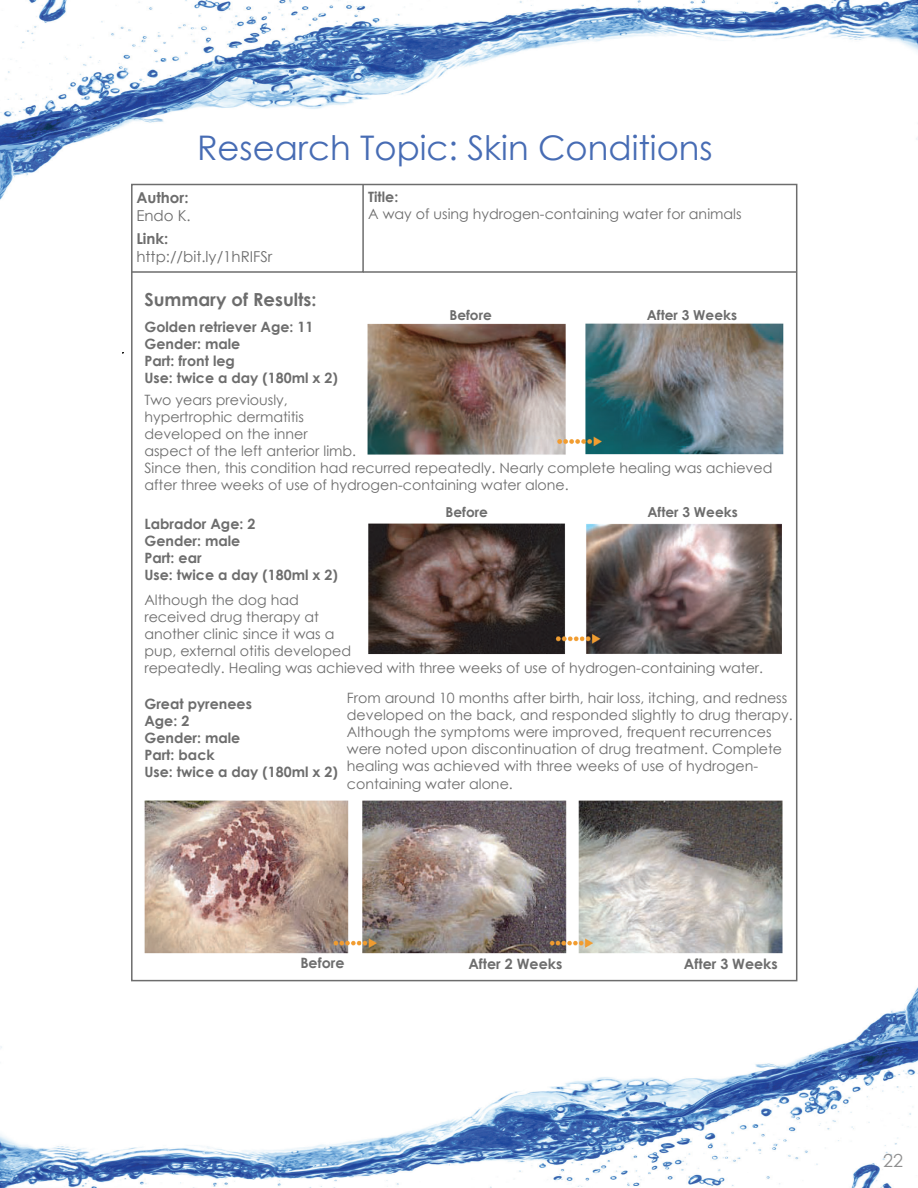
<style>
.page{position:relative;width:918px;height:1188px;background:#fff}
.page>*{position:absolute;margin:0;border:0;box-sizing:border-box;transform-origin:0 0}
.t1{font:33.9px "Century Gothic";color:#476cb4}
.t2{font:700 18px "Century Gothic";color:#6d6d6d}
.t3{font:18px "Century Gothic";color:#8f8f8f}
.t4{font:15px/18px "Century Gothic";color:#6d6d6d}
.t5{font:700 15px/18px "Century Gothic";color:#6d6d6d}
.t6{font:14.25px/17.1px "Century Gothic";color:#6d6d6d}
.t7{font:700 14.25px/17.1px "Century Gothic";color:#6d6d6d}
.t8{font:700 13.65px "Century Gothic";color:#6d6d6d}
.s1{font-weight:400}
.s2{font-weight:700}
</style>
<div class="page">
<img style="left:0;top:1px;width:918px;height:199px">
<hr style="left:0;top:0;width:918px;height:1px;background:#5d5d5d">
<img style="left:0;top:987px;width:918px;height:201px">
<svg style="left:131px;top:183px;width:667px;height:799px"></svg>
<svg style="left:130px;top:183px;width:235px;height:90px"></svg>
<hr style="left:363px;top:271px;width:433px;height:2px;background:#6d6d6d">
<div style="left:159px;top:1111px;width:263px;height:14px;background:#fff"></div>
<img style="left:362px;top:321px;width:430px;height:136px">
<img style="left:365px;top:519px;width:421px;height:137px">
<img style="left:136px;top:796px;width:661px;height:185px">
<div style="left:298px;top:955px;width:488px;height:15px;background:#fff"></div>
<p class="t5" style="left:136px;top:187px;width:56px">Author:<br><span class="s1">Endo K.</span></p>
<p class="t1" style="left:197px;top:125px;width:517px">Research Topic: Skin Conditions</p>
<p class="t6" style="left:368px;top:188px;width:375px"><span class="s2">Title:<br></span>A way of using hydrogen-containing water for animals</p>
<p class="t4" style="left:136px;top:229px;width:138px"><span class="s2">Link: </span>http://bit.ly/1hRIFSr</p>
<p class="t2" style="left:144px;top:286px;width:174px">Summary of Results:</p>
<p class="t7" style="left:144px;top:318px;width:195px">Golden retriever Age: 11<br>Gender: male<br>Part: front leg<br>Use: twice a day (180ml x 2)</p>
<p class="t8" style="left:449px;top:305px;width:44px">Before</p>
<p class="t8" style="left:647px;top:305px;width:92px">After 3 Weeks</p>
<p class="t6" style="left:144px;top:391px;width:630px">Two years previously,<br>hypertrophic dermatitis<br>developed on the inner<br>aspect of the left anterior limb.<br>Since then, this condition had recurred repeatedly. Nearly complete healing was achieved after three weeks of use of hydrogen-containing water alone.</p>
<p class="t7" style="left:144px;top:515px;width:195px">Labrador Age: 2<br>Gender: male<br>Part: ear<br>Use: twice a day (180ml x 2)</p>
<p class="t8" style="left:445px;top:502px;width:44px">Before</p>
<p class="t8" style="left:647px;top:502px;width:92px">After 3 Weeks</p>
<p class="t6" style="left:144px;top:591px;width:620px">Although the dog had<br>received drug therapy at<br>another clinic since it was a<br>pup, external otitis developed<br>repeatedly. Healing was achieved with three weeks of use of hydrogen-containing water.</p>
<p class="t7" style="left:144px;top:695px;width:195px">Great pyrenees<br>Age: 2<br>Gender: male<br>Part: back<br>Use: twice a day (180ml x 2)</p>
<p class="t6" style="left:347px;top:689px;width:447px">From around 10 months after birth, hair loss, itching, and redness developed on the back, and responded slightly to drug therapy.<br>Although the symptoms were improved, frequent recurrences were noted upon discontinuation of drug treatment. Complete healing was achieved with three weeks of use of hydrogen&shy;containing water alone.</p>
<p class="t7" style="left:300px;top:953px;width:46px">Before</p>
<p class="t7" style="left:468px;top:954px;width:95px">After 2 Weeks</p>
<p class="t7" style="left:684px;top:954px;width:95px">After 3 Weeks</p>
<p class="t3" style="left:883px;top:1147px;width:21px">22</p>
</div>
